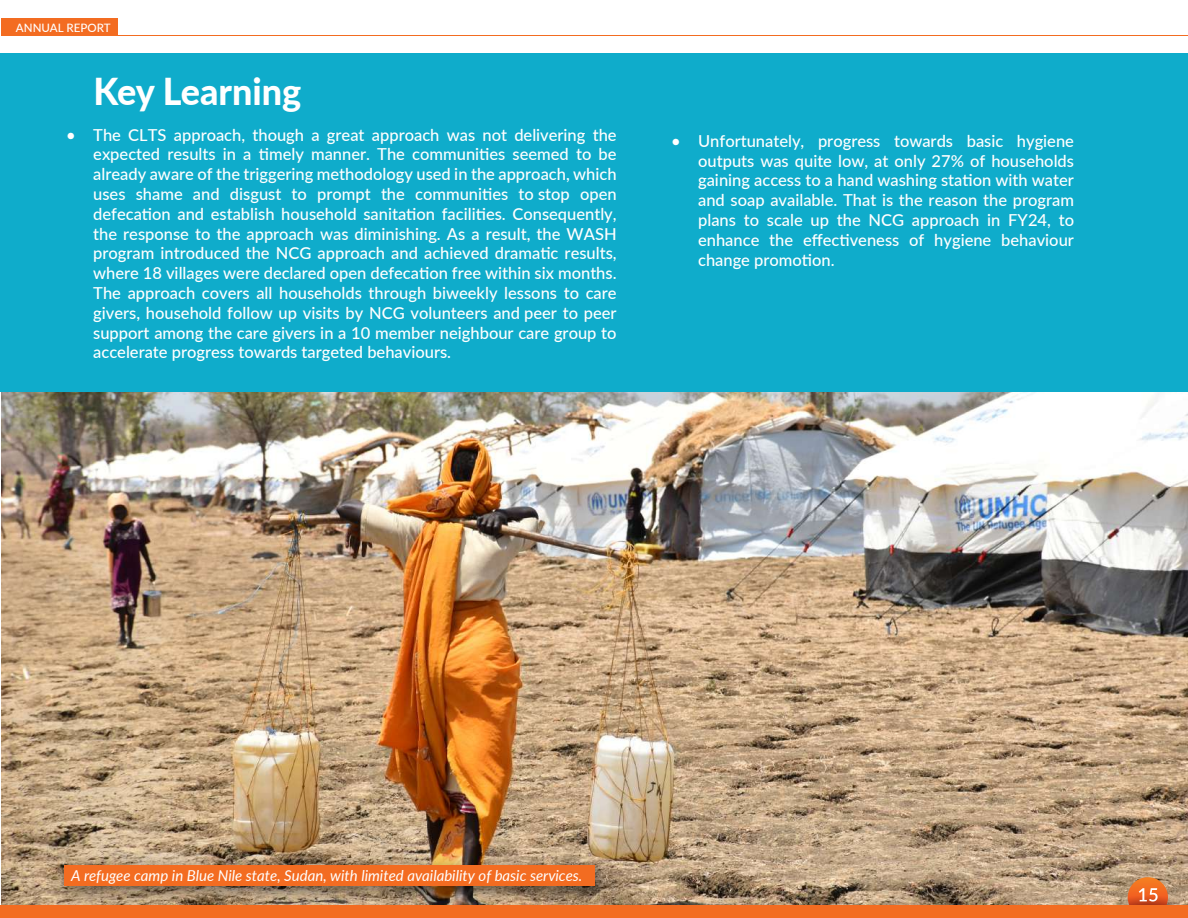
<style>
.page{position:relative;width:1188px;height:918px;background:#fff}
.page>*{position:absolute;margin:0;border:0;box-sizing:border-box;transform-origin:0 0}
.t1{font:800 37.05px "Lato";color:#fff}
.t2{font:500 16.5px/19.8px "Lato";color:#fff;text-align:justify}
.t3{font:italic 15px "Lato";color:#fff}
.t4{font:500 11.55px "Lato";color:#fff}
</style>
<div class="page">
<img style="left:1px;top:392px;width:1187px;height:514px">
<div style="left:1px;top:18px;width:117px;height:18px;background:#f36c21"></div>
<hr style="left:1px;top:36px;width:1187px;height:1px;background:#f36c21">
<div style="left:0;top:53px;width:1188px;height:339px;background:#0faccb"></div>
<img style="left:45px;top:847px;width:576px;height:59px">
<div style="left:64px;top:866px;width:531px;height:20px;background:#f36c21"></div>
<div style="left:0;top:906px;width:1188px;height:12px;background:#f36c21"></div>
<svg style="left:1105px;top:877px;width:83px;height:29px;background:#c9875c"></svg>
<p class="t4" style="left:16px;top:19px;width:96px">ANNUAL REPORT</p>
<h1 class="t1" style="left:93px;top:64px;width:209px">Key Learning</h1>
<p class="t2" style="left:93px;top:124px;width:525px;text-indent:-27px">• The CLTS approach, though a great approach was not delivering the expected results in a timely manner. The communities seemed to be already aware of the triggering methodology used in the approach, which uses shame and disgust to prompt the communities to stop open defecation and establish household sanitation facilities. Consequently, the response to the approach was diminishing. As a result, the WASH program introduced the NCG approach and achieved dramatic results, where 18 villages were declared open defecation free within six months.<br>The approach covers all households through biweekly lessons to care givers, household follow up visits by NCG volunteers and peer to peer support among the care givers in a 10 member neighbour care group to accelerate progress towards targeted behaviours.</p>
<p class="t2" style="left:698px;top:130px;width:377px;text-indent:-27px">• Unfortunately, progress towards basic hygiene outputs was quite low, at only 27% of households gaining access to a hand washing station with water and soap available. That is the reason the program plans to scale up the NCG approach in FY24, to enhance the effectiveness of hygiene behaviour change promotion.</p>
<p class="t3" style="left:71px;top:865px;width:513px">A refugee camp in Blue Nile state, Sudan, with limited availability of basic services.</p>
</div>
